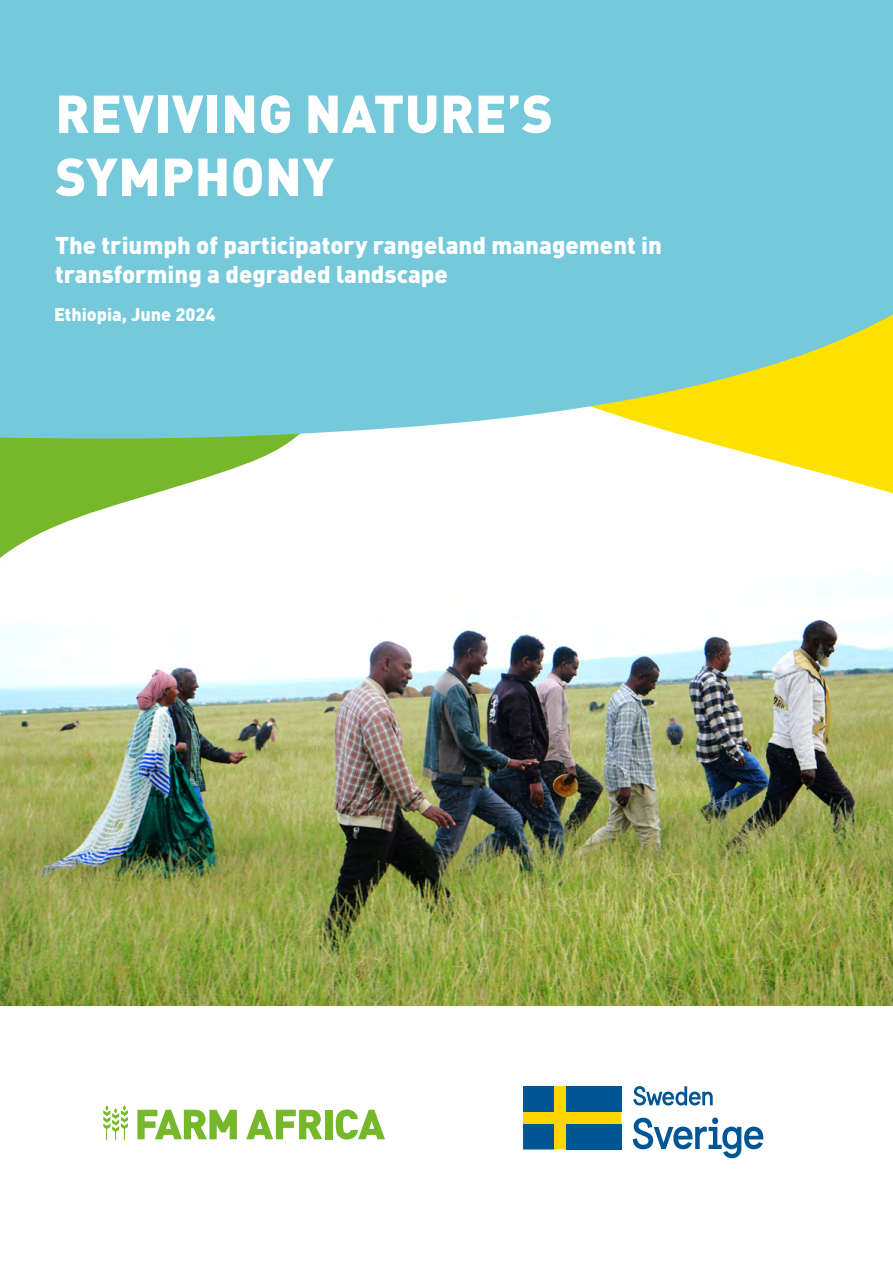
<style>
.page{position:relative;width:893px;height:1263px;background:#fff}
.page>*{position:absolute;margin:0;border:0;box-sizing:border-box;transform-origin:0 0}
.t1{font:900 52.5px/63px "DIN Pro";letter-spacing:.01em;color:#fff}
.t2{font:900 24px/28.5px "DIN Pro";color:#fff}
.t3{font:900 18px "DIN Pro";color:#fff}
</style>
<div class="page">
<img style="left:0;top:580px;width:893px;height:425px">
<svg style="left:703px;top:441px;width:190px;height:53px"></svg>
<svg style="left:0;top:441px;width:327px;height:189px"></svg>
<div style="left:0;top:0;width:893px;height:439px;background:#75c9db"></div>
<svg style="left:523px;top:1086px;width:98px;height:63px;background:#acac30"></svg>
<div style="left:523px;top:1086px;width:31px;height:25px;background:#005694"></div>
<div style="left:566px;top:1124px;width:55px;height:25px;background:#005694"></div>
<div style="left:566px;top:1086px;width:55px;height:25px;background:#005694"></div>
<svg style="left:633px;top:1086px;width:80px;height:19px"></svg>
<svg style="left:633px;top:1117px;width:130px;height:41px"></svg>
<svg style="left:137px;top:1110px;width:100px;height:29px"></svg>
<svg style="left:246px;top:1110px;width:76px;height:29px"></svg>
<div style="left:325px;top:1110px;width:7px;height:29px;background:#76b82a"></div>
<svg style="left:336px;top:1109px;width:49px;height:30px"></svg>
<svg style="left:103px;top:1105px;width:25px;height:35px"></svg>
<h1 class="t1" style="left:55px;top:80px;width:499px">REVIVING NATURE’S<br>SYMPHONY</h1>
<p class="t2" style="left:55px;top:230px;width:608px">The triumph of participatory rangeland management in transforming a degraded landscape</p>
<p class="t3" style="left:54px;top:302px;width:163px">Ethiopia, June 2024</p>
</div>
